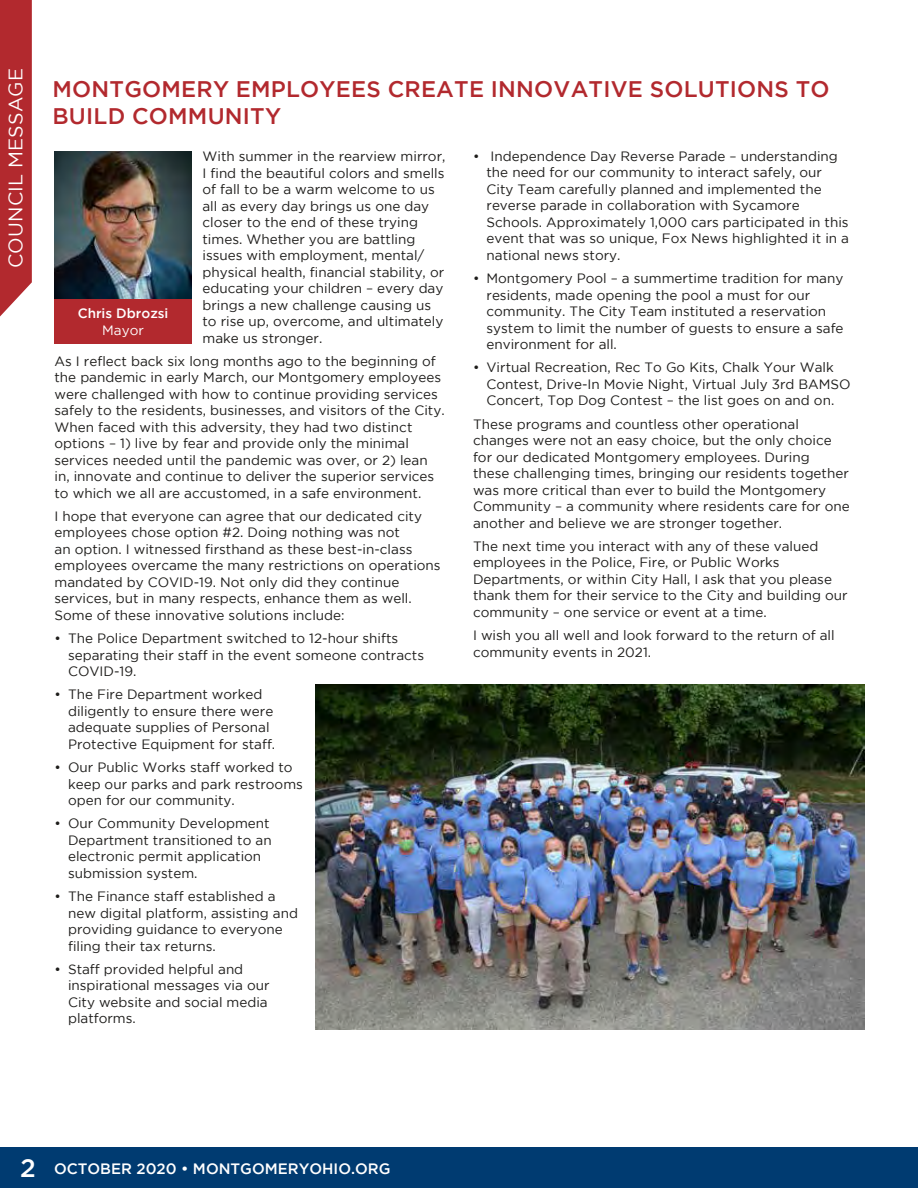
<style>
.page{position:relative;width:918px;height:1188px;background:#fff}
.page>*{position:absolute;margin:0;border:0;box-sizing:border-box;transform-origin:0 0}
.t1{font:500 22.5px/27px "Gotham";letter-spacing:.01em;color:#b2292e}
.t2{font:19.5px "Gotham";letter-spacing:.01em;color:#fff}
.t3{font:500 15px "Gotham";color:#fff}
.t4{font:13.5px/16.5px "Gotham";color:#1d1c1a}
.t5{font:500 13.5px "Gotham";color:#fff}
.t6{font:13.5px "Gotham";color:#fff}
.s1{font-size:25.5px}
</style>
<div class="page">
<img style="left:315px;top:684px;width:550px;height:345px">
<div style="left:0;top:1148px;width:918px;height:40px;background:#003b71"></div>
<div style="left:0;top:0;width:32px;height:317px;background:#b2292e"></div>
<img style="left:55px;top:151px;width:137px;height:148px">
<div style="left:55px;top:299px;width:137px;height:45px;background:#b2292e"></div>
<h2 class="t2" style="left:5px;top:268px;width:202px;rotate:-90deg">COUNCIL MESSAGE</h2>
<h1 class="t1" style="left:53px;top:75px;width:779px">MONTGOMERY EMPLOYEES CREATE INNOVATIVE SOLUTIONS TO<br>BUILD COMMUNITY</h1>
<p class="t4" style="left:202px;top:148px;width:244px">With summer in the rearview mirror, I find the beautiful colors and smells of fall to be a warm welcome to us all as every day brings us one day closer to the end of these trying times. Whether you are battling issues with employment, mental/ physical health, financial stability, or educating your children – every day brings a new challenge causing us to rise up, overcome, and ultimately make us stronger.</p>
<p class="t4" style="left:55px;top:353px;width:392px">As I reflect back six long months ago to the beginning of the pandemic in early March, our Montgomery employees were challenged with how to continue providing services safely to the residents, businesses, and visitors of the City.<br>When faced with this adversity, they had two distinct options – 1) live by fear and provide only the minimal services needed until the pandemic was over, or 2) lean in, innovate and continue to deliver the superior services to which we all are accustomed, in a safe environment.</p>
<p class="t4" style="left:55px;top:508px;width:388px">I hope that everyone can agree that our dedicated city employees chose option #2. Doing nothing was not<br>an option. I witnessed firsthand as these best-in-class employees overcame the many restrictions on operations mandated by COVID-19. Not only did they continue services, but in many respects, enhance them as well.<br>Some of these innovative solutions include:</p>
<p class="t4" style="left:68px;top:630px;width:358px;text-indent:-14px">• The Police Department switched to 12-hour shifts separating their staff in the event someone contracts<br>COVID-19.</p>
<p class="t4" style="left:68px;top:686px;width:209px;text-indent:-14px">• The Fire Department worked diligently to ensure there were adequate supplies of Personal<br>Protective Equipment for staff.</p>
<p class="t4" style="left:68px;top:759px;width:236px;text-indent:-13px">• Our Public Works staff worked to keep our parks and park restrooms open for our community.</p>
<p class="t4" style="left:68px;top:815px;width:205px;text-indent:-14px">• Our Community Development<br>Department transitioned to an electronic permit application submission system.</p>
<p class="t4" style="left:68px;top:888px;width:231px;text-indent:-14px">• The Finance staff established a new digital platform, assisting and providing guidance to everyone filing their tax returns.</p>
<p class="t4" style="left:68px;top:961px;width:203px;text-indent:-14px">• Staff provided helpful and inspirational messages via our<br>City website and social media platforms.</p>
<p class="t5" style="left:78px;top:306px;width:92px">Chris Dbrozsi</p>
<p class="t6" style="left:102px;top:322px;width:43px">Mayor</p>
<p class="t4" style="left:487px;top:148px;width:364px;text-indent:-14px">• Independence Day Reverse Parade – understanding the need for our community to interact safely, our City Team carefully planned and implemented the reverse parade in collaboration with Sycamore Schools. Approximately 1,000 cars participated in this event that was so unique, Fox News highlighted it in a national news story.</p>
<p class="t4" style="left:487px;top:270px;width:359px;text-indent:-14px">• Montgomery Pool – a summertime tradition for many residents, made opening the pool a must for our community. The City Team instituted a reservation system to limit the number of guests to ensure a safe environment for all.</p>
<p class="t4" style="left:487px;top:359px;width:366px;text-indent:-14px">• Virtual Recreation, Rec To Go Kits, Chalk Your Walk<br>Contest, Drive-In Movie Night, Virtual July 3rd BAMSO<br>Concert, Top Dog Contest – the list goes on and on.</p>
<p class="t4" style="left:473px;top:415px;width:378px">These programs and countless other operational changes were not an easy choice, but the only choice for our dedicated Montgomery employees. During<br>these challenging times, bringing our residents together was more critical than ever to build the Montgomery Community – a community where residents care for one another and believe we are stronger together.</p>
<p class="t4" style="left:473px;top:538px;width:376px">The next time you interact with any of these valued employees in the Police, Fire, or Public Works Departments, or within City Hall, I ask that you please thank them for their service to the City and building our community – one service or event at a time.</p>
<p class="t4" style="left:473px;top:627px;width:363px">I wish you all well and look forward to the return of all community events in 2021.</p>
<p class="t3" style="left:20px;top:1160px;width:372px"><span class="s1">2</span> OCTOBER 2020 • MONTGOMERYOHIO.ORG</p>
</div>
